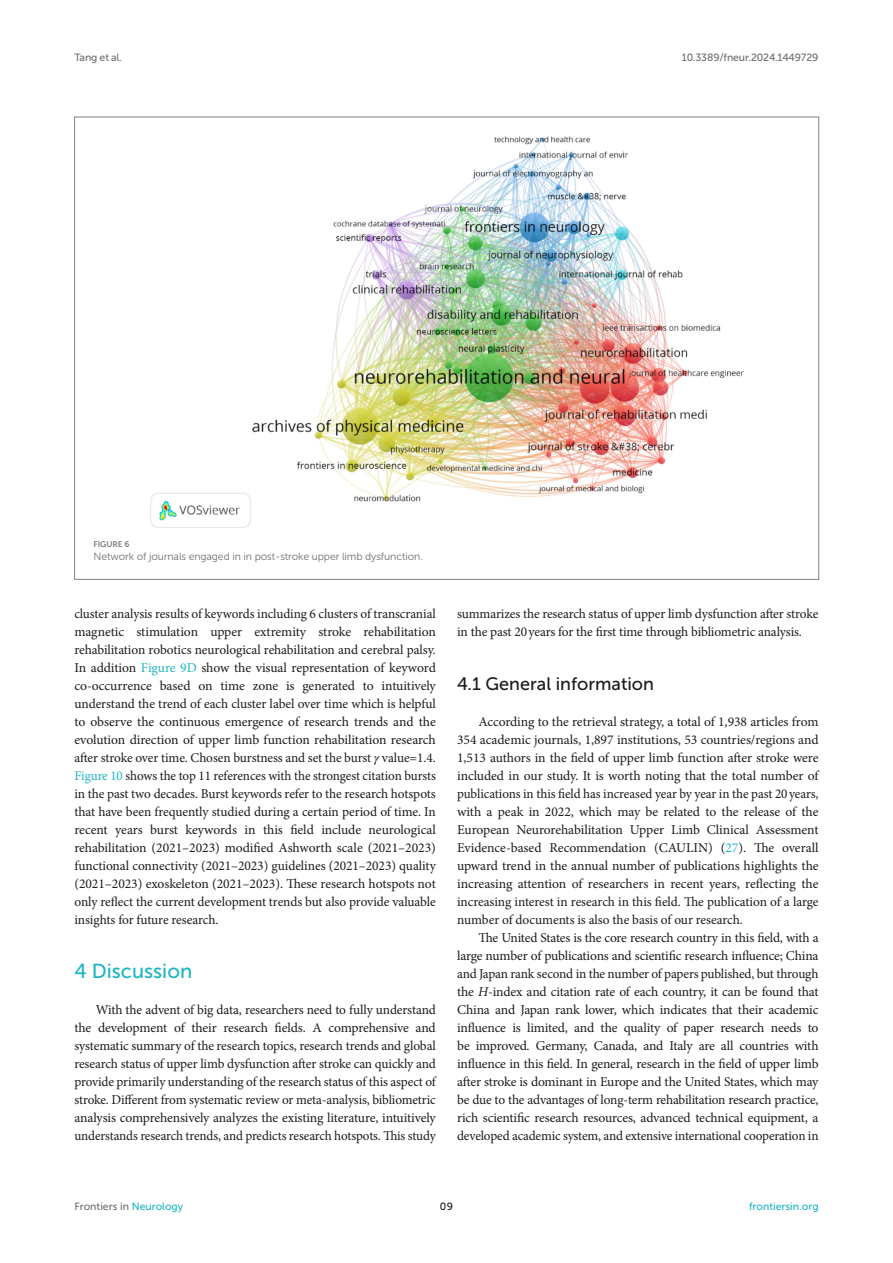
<style>
.page{position:relative;width:893px;height:1263px;background:#fff}
.page>*{position:absolute;margin:0;border:0;box-sizing:border-box;transform-origin:0 0}
.HEAD_1{font:20.25px "Museo Sans 500";color:#1db5c3}
.HEAD_2{font:18px "Museo Sans 500";color:#1b1c1b}
.TEXT{font:13.5px/18px "Minion Pro";letter-spacing:-.015em;color:#1b1c1b;text-align:justify}
.TEXT_FLUSH{font:13.5px/18px "Minion Pro";letter-spacing:-.01em;color:#1b1c1b;text-align:justify}
.FIG_LEG{font:10.5px "Museo Sans 300";letter-spacing:-.01em;color:#706f70}
.t1{font:10.5px "Museo Sans 500";letter-spacing:-.015em;color:#706f70}
.t2{font:10.5px "Museo Sans 500";color:#1db5c3}
.t3{font:10.5px "Museo Sans 500";color:#1b1c1b}
.FIG_HD{font:8.25px "Museo Sans 700";letter-spacing:-.01em;color:#7e7f7f}
.s1{color:#1db5c3}
.s2{font-family:"STIX General";font-style:italic}
.s3{font-style:italic}
</style>
<div class="page">
<img style="left:150px;top:136px;width:594px;height:392px">
<p class="t1" style="left:74px;top:51px;width:49px">Tang et al.</p>
<p class="t1" style="left:682px;top:51px;width:138px">10.3389/fneur.2024.1449729</p>
<p class="FIG_HD" style="left:94px;top:539px;width:37px">FIGURE 6</p>
<p class="FIG_LEG" style="left:94px;top:551px;width:331px">Network of journals engaged in in post-stroke upper limb dysfunction.</p>
<p class="TEXT" style="left:74px;top:605px;width:363px">cluster analysis results of keywords including 6 clusters of transcranial magnetic stimulation upper extremity stroke rehabilitation rehabilitation robotics neurological rehabilitation and cerebral palsy.<br>In addition <span class="s1">Figure 9D</span> show the visual representation of keyword co-occurrence based on time zone is generated to intuitively understand the trend of each cluster label over time which is helpful to observe the continuous emergence of research trends and the evolution direction of upper limb function rehabilitation research after stroke over time. Chosen burstness and set the burst <span class="s2">γ</span> value=1.4.<br><span class="s1">Figure 10</span> shows the top 11 references with the strongest citation bursts in the past two decades. Burst keywords refer to the research hotspots that have been frequently studied during a certain period of time. In recent years burst keywords in this field include neurological rehabilitation (2021–2023) modified Ashworth scale (2021–2023) functional connectivity (2021–2023) guidelines (2021–2023) quality (2021–2023) exoskeleton (2021–2023). These research hotspots not only reflect the current development trends but also provide valuable insights for future research.</p>
<p class="HEAD_1" style="left:74px;top:960px;width:119px">4 Discussion</p>
<p class="TEXT_FLUSH" style="left:74px;top:1001px;width:363px;text-indent:21px">With the advent of big data, researchers need to fully understand the development of their research fields. A comprehensive and systematic summary of the research topics, research trends and global research status of upper limb dysfunction after stroke can quickly and provide primarily understanding of the research status of this aspect of stroke. Different from systematic review or meta-analysis, bibliometric analysis comprehensively analyzes the existing literature, intuitively understands research trends, and predicts research hotspots. This study</p>
<p class="TEXT_FLUSH" style="left:457px;top:605px;width:363px">summarizes the research status of upper limb dysfunction after stroke in the past 20years for the first time through bibliometric analysis.</p>
<p class="HEAD_2" style="left:457px;top:674px;width:198px">4.1 General information</p>
<p class="TEXT_FLUSH" style="left:457px;top:713px;width:363px;text-indent:21px">According to the retrieval strategy, a total of 1,938 articles from 354 academic journals, 1,897 institutions, 53 countries/regions and 1,513 authors in the field of upper limb function after stroke were included in our study. It is worth noting that the total number of publications in this field has increased year by year in the past 20years, with a peak in 2022, which may be related to the release of the European Neurorehabilitation Upper Limb Clinical Assessment Evidence-based Recommendation (CAULIN) (<span class="s1">27</span>). The overall upward trend in the annual number of publications highlights the increasing attention of researchers in recent years, reflecting the increasing interest in research in this field. The publication of a large number of documents is also the basis of our research.</p>
<p class="TEXT" style="left:457px;top:929px;width:363px;text-indent:21px">The United States is the core research country in this field, with a large number of publications and scientific research influence; China and Japan rank second in the number of papers published, but through the <span class="s3">H</span>-index and citation rate of each country, it can be found that China and Japan rank lower, which indicates that their academic influence is limited, and the quality of paper research needs to be improved. Germany, Canada, and Italy are all countries with influence in this field. In general, research in the field of upper limb after stroke is dominant in Europe and the United States, which may be due to the advantages of long-term rehabilitation research practice, rich scientific research resources, advanced technical equipment, a developed academic system, and extensive international cooperation in</p>
<p class="t1" style="left:74px;top:1200px;width:110px">Frontiers in <span class="s1">Neurology</span></p>
<p class="t3" style="left:440px;top:1200px;width:15px">09</p>
<p class="t2" style="left:749px;top:1200px;width:71px">frontiersin.org</p>
</div>
